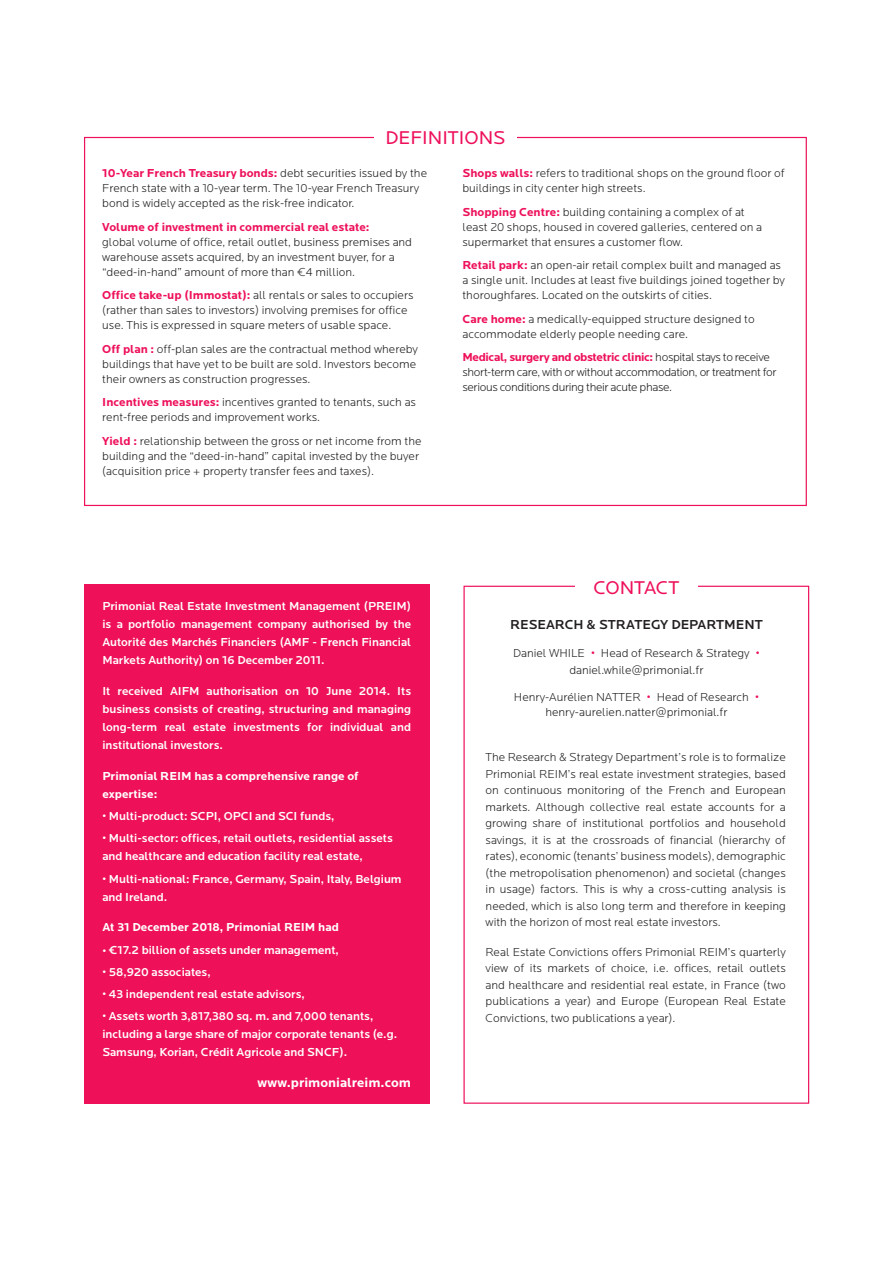
<style>
.page{position:relative;width:893px;height:1263px;background:#fff}
.page>*{position:absolute;margin:0;border:0;box-sizing:border-box;transform-origin:0 0}
.t1{font:19.2px "Locator";color:#ee1059}
.t2{font:500 13.5px "Locator";color:#231f20}
.t3{font:700 13.5px "Locator";color:#fff}
.t4{font:300 12px/15px "Locator";color:#231f20}
.t5{font:500 12px/18px "Locator";color:#fff}
.t6{font:300 12px/15px "Locator";letter-spacing:-.03em;color:#231f20}
.t7{font:700 12px/18px "Locator";color:#fff}
.t8{font:700 12px "Locator";color:#ee1059}
.s1{font-weight:700;color:#ee1059}
.s2{font-weight:300}
.s3{color:#ee1059}
.s4{font-family:"Akkurat"}
</style>
<div class="page">
<div style="left:84px;top:585px;width:345px;height:519px;background:#ee1059"></div>
<h1 class="t1" style="left:385px;top:127px;width:122px">DEFINITIONS</h1>
<p class="t4" style="left:102px;top:166px;width:326px"><span class="s1">10-Year French Treasury bonds:</span> debt securities issued by the<br>French state with a 10-year term. The 10-year French Treasury bond is widely accepted as the risk-free indicator.</p>
<p class="t8" style="left:102px;top:220px;width:269px">Volume of investment in commercial real estate:</p>
<p class="t4" style="left:102px;top:234px;width:311px">global volume of office, retail outlet, business premises and warehouse assets acquired, by an investment buyer, for a “deed-in-hand” amount of more than €4 million.</p>
<p class="t4" style="left:102px;top:288px;width:313px"><span class="s1">Office take-up (Immostat):</span> all rentals or sales to occupiers (rather than sales to investors) involving premises for office use. This is expressed in square meters of usable space.</p>
<p class="t4" style="left:102px;top:341px;width:317px"><span class="s1">Off plan :</span> off-plan sales are the contractual method whereby buildings that have yet to be built are sold. Investors become their owners as construction progresses.</p>
<p class="t4" style="left:102px;top:395px;width:315px"><span class="s1">Incentives measures:</span> incentives granted to tenants, such as rent-free periods and improvement works.</p>
<p class="t4" style="left:102px;top:433px;width:321px"><span class="s1">Yield :</span> relationship between the gross or net income from the building and the “deed-in-hand” capital invested by the buyer (acquisition price + property transfer fees and taxes).</p>
<p class="t4" style="left:462px;top:166px;width:324px"><span class="s1">Shops walls:</span> refers to traditional shops on the ground floor of buildings in city center high streets.</p>
<p class="t4" style="left:462px;top:204px;width:301px"><span class="s1">Shopping Centre:</span> building containing a complex of at least 20 shops, housed in covered galleries, centered on a supermarket that ensures a customer flow.</p>
<p class="t4" style="left:462px;top:258px;width:324px"><span class="s1">Retail park:</span> an open-air retail complex built and managed as a single unit. Includes at least five buildings joined together by thoroughfares. Located on the outskirts of cities.</p>
<p class="t4" style="left:462px;top:311px;width:294px"><span class="s1">Care home:</span> a medically-equipped structure designed to accommodate elderly people needing care.</p>
<p class="t6" style="left:462px;top:350px;width:316px"><span class="s1">Medical, surgery and obstetric clinic:</span> hospital stays to receive short-term care, with or without accommodation, or treatment for serious conditions during their acute phase.</p>
<p class="t5" style="left:102px;top:597px;width:310px;text-align:justify">Primonial Real Estate Investment Management (PREIM) is a portfolio management company authorised by the Autorité des Marchés Financiers (AMF - French Financial Markets Authority) on 16 December 2011.</p>
<p class="t5" style="left:102px;top:682px;width:310px;text-align:justify">It received AIFM authorisation on 10 June 2014. Its business consists of creating, structuring and managing long-term real estate investments for individual and institutional investors.</p>
<p class="t7" style="left:102px;top:767px;width:258px">Primonial REIM has a comprehensive range of expertise:</p>
<p class="t5" style="left:102px;top:807px;width:234px">• Multi-product: SCPI, OPCI and SCI funds,</p>
<p class="t5" style="left:102px;top:829px;width:292px">• Multi-sector: offices, retail outlets, residential assets and healthcare and education facility real estate,</p>
<p class="t5" style="left:102px;top:870px;width:301px">• Multi-national: France, Germany, Spain, Italy, Belgium and Ireland.</p>
<p class="t7" style="left:102px;top:919px;width:238px">At 31 December 2018, Primonial REIM had</p>
<p class="t5" style="left:102px;top:941px;width:238px"><span class="s2">•</span> €17.2 billion of assets under management,</p>
<p class="t5" style="left:102px;top:963px;width:110px">• 58,920 associates,</p>
<p class="t5" style="left:102px;top:985px;width:204px">• 43 independent real estate advisors,</p>
<p class="t5" style="left:102px;top:1007px;width:296px">• Assets worth 3,817,380 sq. m. and 7,000 tenants, including a large share of major corporate tenants (e.g.<br>Samsung, Korian, Crédit Agricole and SNCF).</p>
<p class="t3" style="left:257px;top:1075px;width:155px">www.primonialreim.com</p>
<h1 class="t1" style="left:593px;top:576px;width:87px">CONTACT</h1>
<p class="t2" style="left:510px;top:617px;width:254px">RESEARCH &amp; STRATEGY DEPARTMENT</p>
<p class="t4" style="left:513px;top:645px;width:248px;line-height:16.5px;text-align:center">Daniel WHILE <span class="s3">•</span> Head of Research &amp; Strategy <span class="s3">• </span>daniel.while<span class="s4">@</span>primonial.fr</p>
<p class="t4" style="left:514px;top:690px;width:246px;text-align:center">Henry-Aurélien NATTER <span class="s3">•</span> Head of Research <span class="s3">• </span>henry-aurelien.natter<span class="s4">@</span>primonial.fr</p>
<p class="t4" style="left:486px;top:749px;width:302px;line-height:16.5px;text-align:justify">The Research &amp; Strategy Department’s role is to formalize Primonial REIM’s real estate investment strategies, based on continuous monitoring of the French and European markets. Although collective real estate accounts for a growing share of institutional portfolios and household savings, it is at the crossroads of financial (hierarchy of rates), economic (tenants’ business models), demographic (the metropolisation phenomenon) and societal (changes in usage) factors. This is why a cross-cutting analysis is needed, which is also long term and therefore in keeping with the horizon of most real estate investors.</p>
<p class="t4" style="left:486px;top:943px;width:302px;line-height:16.5px;text-align:justify">Real Estate Convictions offers Primonial REIM’s quarterly view of its markets of choice, i.e. offices, retail outlets and healthcare and residential real estate, in France (two publications a year) and Europe (European Real Estate Convictions, two publications a year).</p>
</div>
